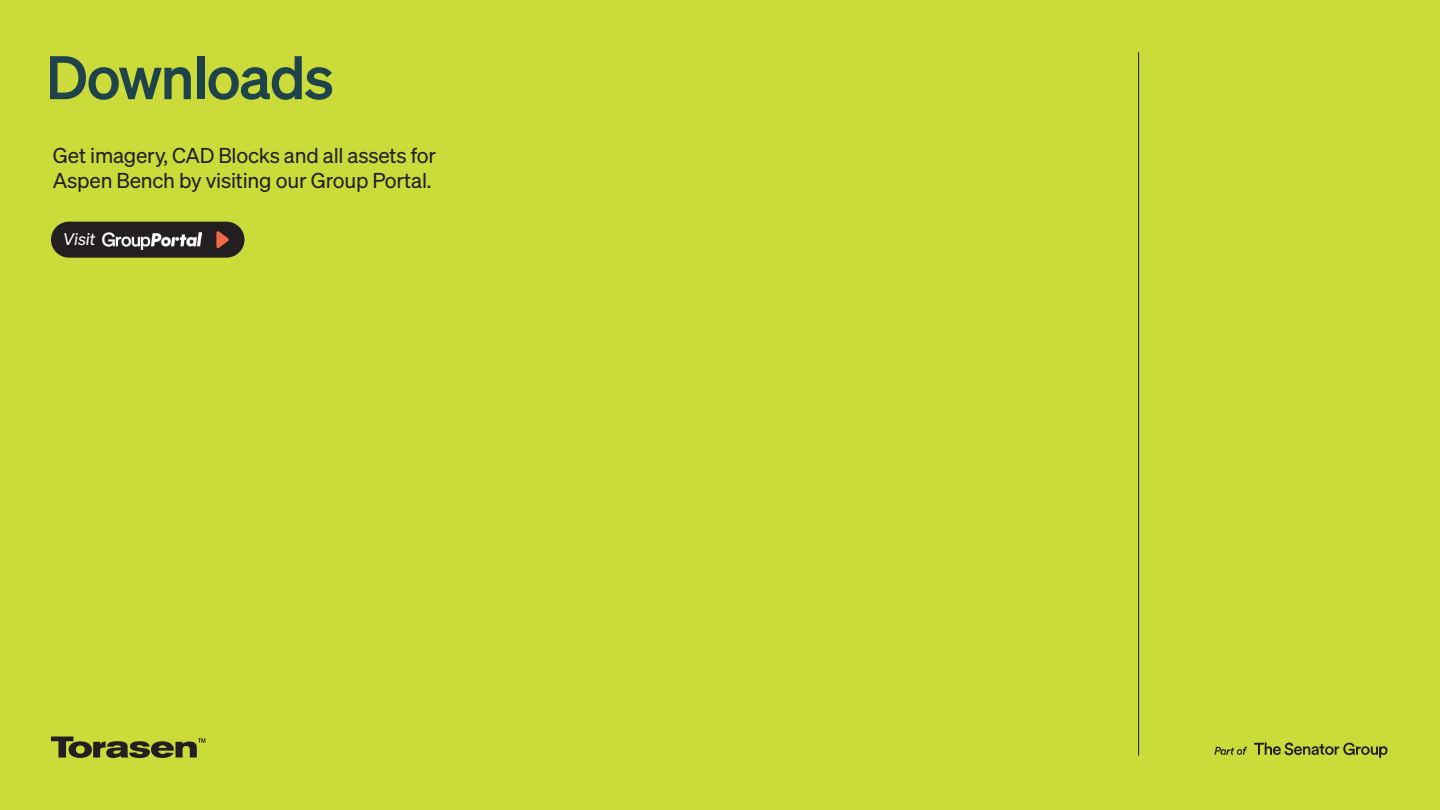
<style>
.page{position:relative;width:1440px;height:810px;background:#cadb3a}
.page>*{position:absolute;margin:0;border:0;box-sizing:border-box;transform-origin:0 0}
.t1{font:59.85px "Sohne Kraftig";letter-spacing:-.02em;color:#1f434b}
.t2{font:21px/25.5px "Sohne Buch";letter-spacing:-.01em;color:#231f20}
.t3{font:16.5px "Sohne Buch Kursiv";color:#fff}
</style>
<div class="page">
<svg style="left:1214px;top:747px;width:33px;height:8px"></svg>
<svg style="left:1254px;top:743px;width:134px;height:15px"></svg>
<div style="left:51px;top:222px;width:193px;height:36px;background:#231f20;border-radius:18px"></div>
<svg style="left:216px;top:231px;width:13px;height:17px"></svg>
<hr style="left:1138px;top:52px;width:1px;height:703px;background:#231f20">
<img style="left:103px;top:232px;width:99px;height:18px">
<svg style="left:51px;top:737px;width:154px;height:21px"></svg>
<h1 class="t1" style="left:46px;top:41px;width:289px">Downloads</h1>
<p class="t2" style="left:53px;top:142px;width:385px">Get imagery, CAD Blocks and all assets for<br>Aspen Bench by visiting our Group Portal.</p>
<p class="t3" style="left:63px;top:229px;width:34px">Visit</p>
</div>
